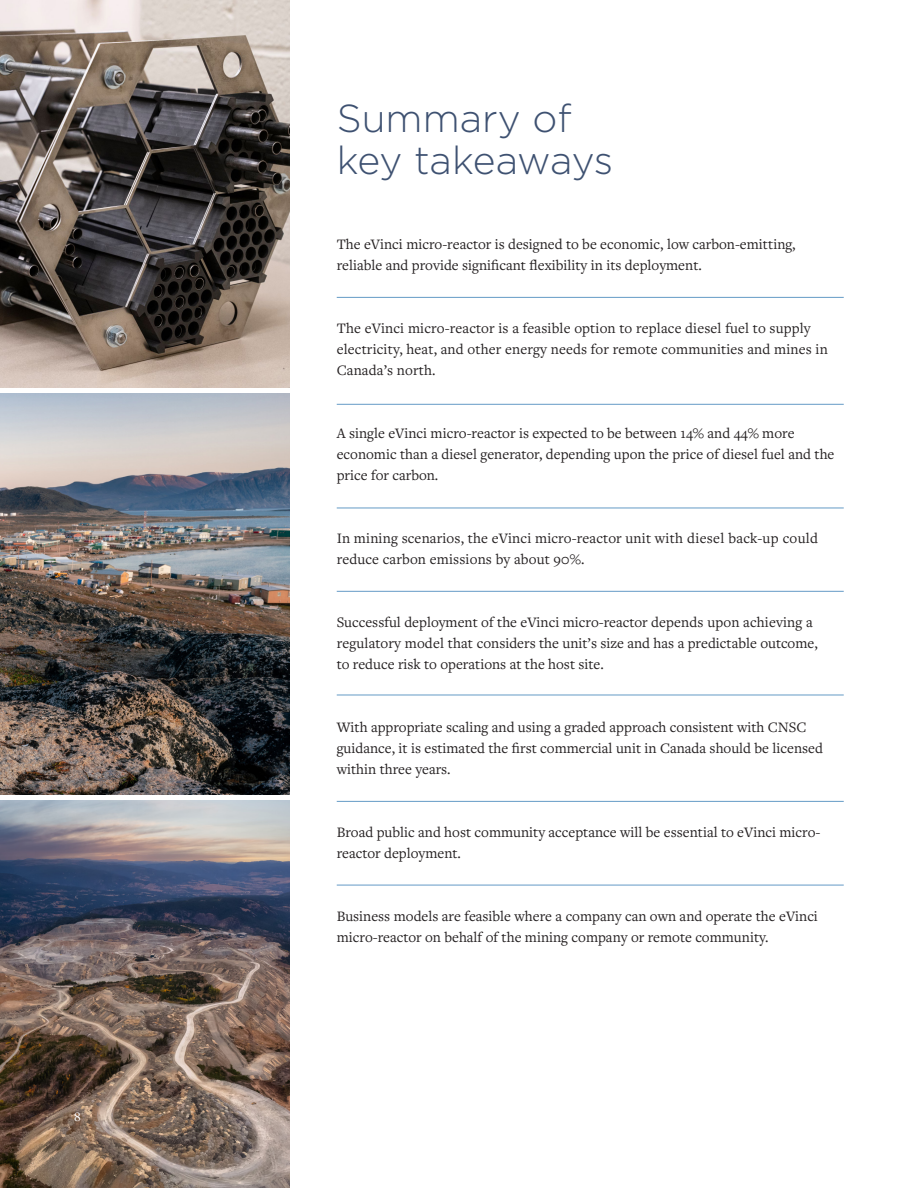
<style>
.page{position:relative;width:918px;height:1188px;background:#fff}
.page>*{position:absolute;margin:0;border:0;box-sizing:border-box;transform-origin:0 0}
.t1{font:300 39px/42px "Gotham";color:#3e5171}
.BODY{font:15px/21px "Freight Text Pro";color:#231f20}
.t2{font:500 13.5px "Freight Text Pro";color:#fff}
</style>
<div class="page">
<img style="left:0;top:801px;width:289px;height:387px">
<hr style="left:337px;top:297px;width:507px;height:1px;background:#649ac6">
<hr style="left:337px;top:404px;width:507px;height:1px;background:#649ac6">
<hr style="left:337px;top:508px;width:507px;height:1px;background:#649ac6">
<hr style="left:337px;top:591px;width:507px;height:1px;background:#649ac6">
<hr style="left:337px;top:695px;width:507px;height:1px;background:#649ac6">
<hr style="left:337px;top:801px;width:507px;height:1px;background:#649ac6">
<hr style="left:337px;top:885px;width:507px;height:1px;background:#649ac6">
<img style="left:0;top:0;width:289px;height:387px">
<img style="left:0;top:394px;width:289px;height:400px">
<p class="t2" style="left:74px;top:1108px;width:8px">8</p>
<h2 class="t1" style="left:337px;top:97px;width:278px">Summary of key takeaways</h2>
<p class="BODY" style="left:337px;top:234px;width:460px">The eVinci micro-reactor is designed to be economic, low carbon-emitting, reliable and provide significant flexibility in its deployment.</p>
<p class="BODY" style="left:337px;top:318px;width:493px">The eVinci micro-reactor is a feasible option to replace diesel fuel to supply electricity, heat, and other energy needs for remote communities and mines in<br>Canada’s north.</p>
<p class="BODY" style="left:337px;top:423px;width:499px">A single eVinci micro-reactor is expected to be between 14% and 44% more economic than a diesel generator, depending upon the price of diesel fuel and the price for carbon.</p>
<p class="BODY" style="left:337px;top:528px;width:483px">In mining scenarios, the eVinci micro-reactor unit with diesel back-up could reduce carbon emissions by about 90%.</p>
<p class="BODY" style="left:337px;top:612px;width:483px">Successful deployment of the eVinci micro-reactor depends upon achieving a regulatory model that considers the unit’s size and has a predictable outcome, to reduce risk to operations at the host site.</p>
<p class="BODY" style="left:337px;top:717px;width:488px">With appropriate scaling and using a graded approach consistent with CNSC guidance, it is estimated the first commercial unit in Canada should be licensed within three years.</p>
<p class="BODY" style="left:337px;top:822px;width:485px">Broad public and host community acceptance will be essential to eVinci micro&shy;reactor deployment.</p>
<p class="BODY" style="left:337px;top:906px;width:483px">Business models are feasible where a company can own and operate the eVinci micro-reactor on behalf of the mining company or remote community.</p>
</div>
